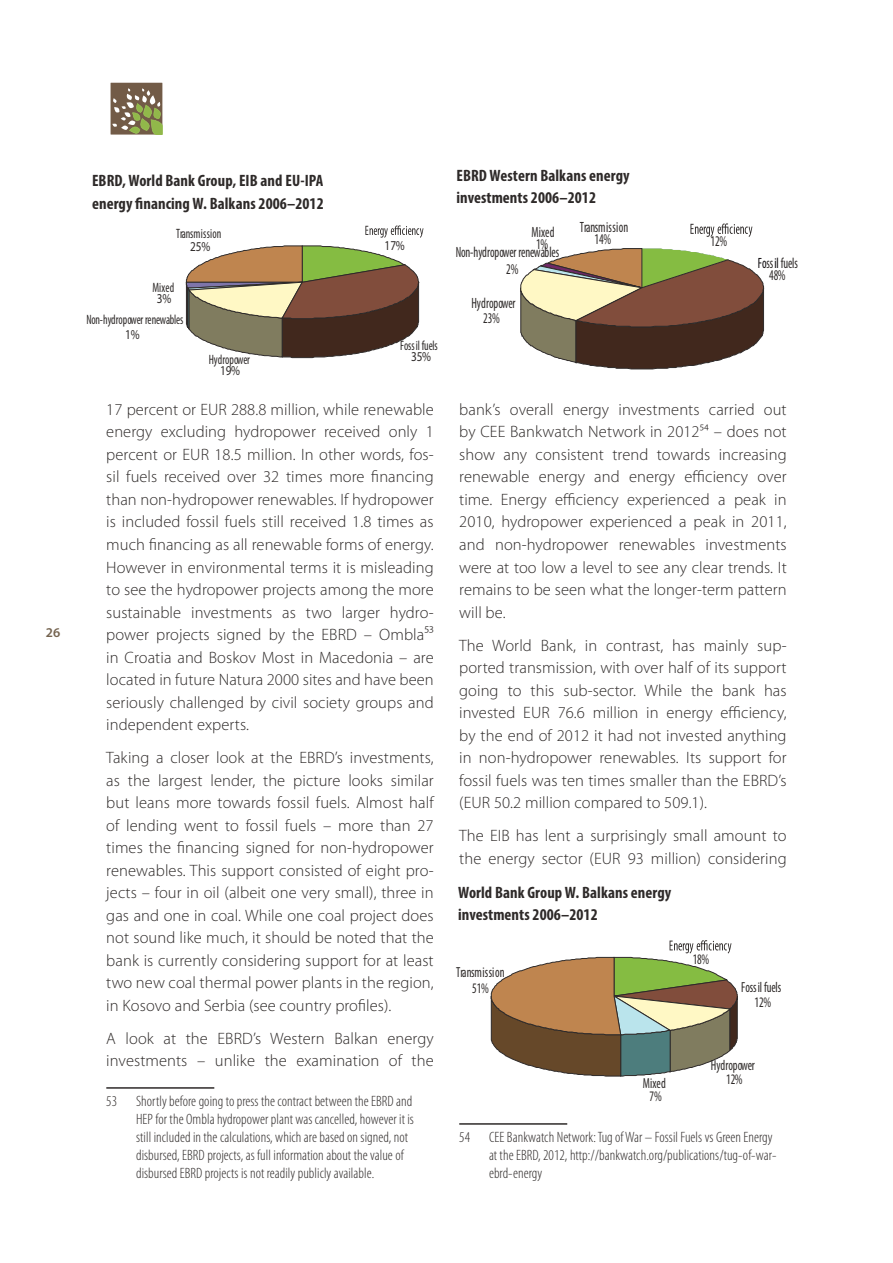
<style>
.page{position:relative;width:893px;height:1263px;background:#fff}
.page>*{position:absolute;margin:0;border:0;box-sizing:border-box;transform-origin:0 0}
.bodi{font:300 16.5px/22.5px "Myriad Pro";letter-spacing:.005em;color:#2e2a29;text-align:justify}
.potpis_graf{font:700 condensed 16.5px/22.5px "Myriad Pro";letter-spacing:.005em;color:#2e2a29}
.fusnota{font:300 condensed 15px/18px "Myriad Pro";letter-spacing:.005em;color:#2e2a29}
.t1{font:condensed 14.85px/11.9px "Myriad Pro";color:#2e2a29;text-align:center;scale:.8 1}
.t2{font:condensed 14.55px/15.1px "Myriad Pro";color:#2e2a29;text-align:center;scale:.82 1}
.t3{font:condensed 13.5px "Myriad Pro";color:#2e2a29;scale:.83 1}
.t4{font:13.5px "Myriad Pro";color:#2e2a29;scale:.83 1}
.t5{font:600 13.5px "Myriad Pro";color:#756450}
.s1{color:#0e0b0e}
.s2{font-size:15px}
</style>
<div class="page">
<svg style="left:111px;top:83px;width:52px;height:52px;background:#88805d"></svg>
<hr style="left:106px;top:1087px;width:108px;height:2px;background:#2e2a29">
<hr style="left:459px;top:1123px;width:108px;height:2px;background:#2e2a29">
<svg style="left:185px;top:225px;width:239px;height:134px"></svg>
<svg style="left:520px;top:248px;width:244px;height:122px;background:#917d64"></svg>
<svg style="left:690px;top:223px;width:62px;height:14px"></svg>
<svg style="left:491px;top:940px;width:247px;height:136px"></svg>
<p class="t5" style="left:46px;top:623px;width:16px">26</p>
<p class="potpis_graf" style="left:92px;top:169px;width:233px">EBRD, World Bank Group, EIB and EU-IPA energy financing W. Balkans 2006–2012</p>
<p class="t3" style="left:176px;top:225px;width:56px">Transmission</p>
<p class="t4" style="left:190px;top:238px;width:26px">25%</p>
<p class="t3" style="left:152px;top:279px;width:28px">Mixed</p>
<p class="t4" style="left:157px;top:290px;width:19px">3%</p>
<p class="t4" style="left:385px;top:237px;width:26px">17%</p>
<p class="t3" style="left:86px;top:311px;width:119px">Non-hydropower renewables</p>
<p class="t4" style="left:125px;top:326px;width:19px">1%</p>
<p class="t3" style="left:400px;top:337px;width:47px">Fossil fuels</p>
<p class="t3" style="left:209px;top:351px;width:51px">Hydropower</p>
<p class="t4" style="left:411px;top:348px;width:26px">35%</p>
<p class="t4" style="left:220px;top:362px;width:26px">19%</p>
<p class="bodi" style="left:106px;top:398px;width:329px">17 percent or EUR 288.8 million, while renewable energy excluding hydropower received only 1 percent or EUR 18.5 million. In other words, fos&shy;sil fuels received over 32 times more financing than non-hydropower renewables. If hydropower is included fossil fuels still received 1.8 times as much financing as all renewable forms of energy.<br>However in environmental terms it is misleading to see the hydropower projects among the more sustainable investments as two larger hydro&shy;power projects signed by the EBRD – Ombla53 in Croatia and Boskov Most in Macedonia – are located in future Natura 2000 sites and have been seriously challenged by civil society groups and independent experts.</p>
<p class="bodi" style="left:106px;top:747px;width:329px">Taking a closer look at the EBRD’s investments, as the largest lender, the picture looks similar but leans more towards fossil fuels. Almost half of lending went to fossil fuels – more than 27 times the financing signed for non-hydropower renewables. This support consisted of eight pro&shy;jects – four in oil (albeit one very small), three in gas and one in coal. While one coal project does not sound like much, it should be noted that the bank is currently considering support for at least two new coal thermal power plants in the region, in Kosovo and Serbia (see country profiles).</p>
<p class="bodi" style="left:106px;top:1027px;width:329px">A look at the EBRD’s Western Balkan energy investments – unlike the examination of the</p>
<p class="fusnota" style="left:106px;top:1092px;width:12px">53</p>
<p class="fusnota" style="left:136px;top:1092px;width:279px">Shortly before going to press the contract between the EBRD and HEP for the Ombla hydropower plant was cancelled, however it is still included in the calculations, which are based on signed, not disbursed, EBRD projects, as full information about the value of disbursed EBRD projects is not readily publicly available.</p>
<p class="potpis_graf" style="left:456px;top:164px;width:175px">EBRD Western Balkans energy investments 2006–2012</p>
<p class="t1" style="left:531px;top:226px;width:30px">Mixed<br>1%</p>
<p class="t1" style="left:580px;top:221px;width:62px">Transmission<br>14%</p>
<p class="t1" style="left:506px;top:244px;width:68px;line-height:16.4px;text-align:left;text-indent:-50px">Non-hydropower renewables<br>2%</p>
<p class="t1" style="left:471px;top:295px;width:56px;line-height:14.9px">Hydropower<br>23%</p>
<p class="t1" style="left:711px;top:235px;width:22px">12%</p>
<p class="t1" style="left:758px;top:257px;width:52px"><span class="s1">Fo</span>ss<span class="s1">il</span> fuels<br>48%</p>
<p class="bodi" style="left:459px;top:398px;width:329px">bank’s overall energy investments carried out by CEE Bankwatch Network in 2012<span class="s2">54</span> – does not show any consistent trend towards increasing renewable energy and energy efficiency over time. Energy efficiency experienced a peak in 2010, hydropower experienced a peak in 2011, and non-hydropower renewables investments were at too low a level to see any clear trends. It remains to be seen what the longer-term pattern will be.</p>
<p class="bodi" style="left:459px;top:634px;width:329px">The World Bank, in contrast, has mainly sup&shy;ported transmission, with over half of its support going to this sub-sector. While the bank has invested EUR 76.6 million in energy efficiency, by the end of 2012 it had not invested anything in non-hydropower renewables. Its support for fossil fuels was ten times smaller than the EBRD’s (EUR 50.2 million compared to 509.1).</p>
<p class="bodi" style="left:459px;top:825px;width:329px">The EIB has lent a surprisingly small amount to the energy sector (EUR 93 million) considering</p>
<p class="potpis_graf" style="left:458px;top:881px;width:215px">World Bank Group W. Balkans energy investments 2006–2012</p>
<p class="t2" style="left:456px;top:963px;width:60px;line-height:16.6px">Transmission<br>51%</p>
<p class="t2" style="left:693px;top:951px;width:22px">18%</p>
<p class="t2" style="left:741px;top:979px;width:50px">Fossil fuels<br>12%</p>
<p class="t2" style="left:711px;top:1057px;width:55px">Hydropower</p>
<p class="t2" style="left:643px;top:1075px;width:30px">Mixed</p>
<p class="t2" style="left:726px;top:1071px;width:22px">12%</p>
<p class="t2" style="left:649px;top:1089px;width:17px">7%</p>
<p class="fusnota" style="left:459px;top:1128px;width:12px">54</p>
<p class="fusnota" style="left:489px;top:1128px;width:289px">CEE Bankwatch Network: Tug of War – Fossil Fuels vs Green Energy at the EBRD, 2012, http://bankwatch.org/publications/tug-of-war&shy;ebrd-energy</p>
</div>
